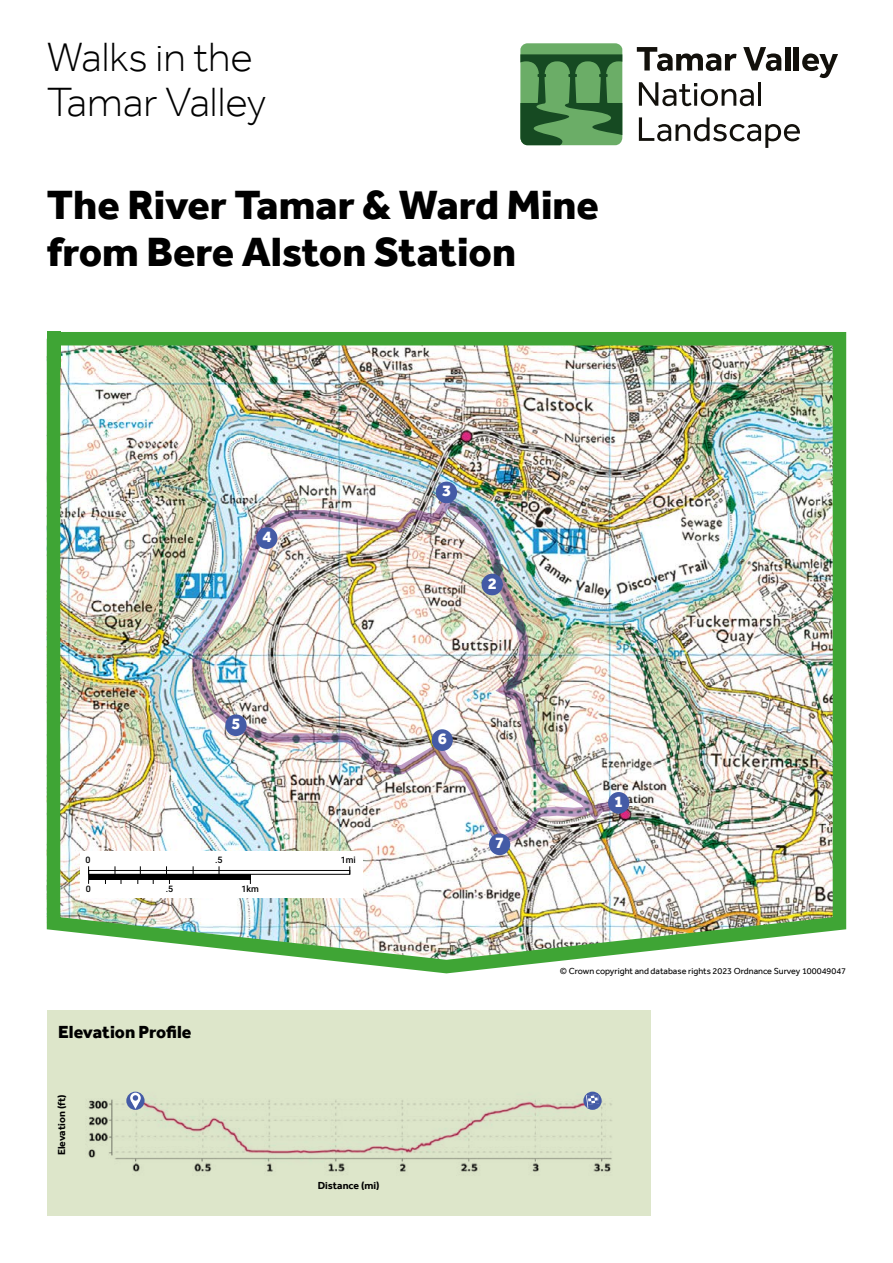
<style>
.page{position:relative;width:893px;height:1263px;background:#fff}
.page>*{position:absolute;margin:0;border:0;box-sizing:border-box;transform-origin:0 0}
.t1{font:800 42px/46.5px "Effra";color:#000}
.t2{font:300 42px/45px "Effra";color:#000}
.t3{font:800 18px "Effra";color:#000}
.t4{font:800 16.5px "Effra";color:#fff}
.t5{font:700 10.5px "Effra";color:#000}
.t6{font:9px "Effra";color:#000}
.t7{font:500 8.85px "Roboto";color:#000}
</style>
<div class="page">
<div style="left:47px;top:1011px;width:604px;height:205px;background:#dde6ca"></div>
<img style="left:88px;top:1091px;width:524px;height:81px">
<svg style="left:126px;top:1092px;width:19px;height:18px"></svg>
<div style="left:130px;top:1093px;width:11px;height:10px;background:#fff;border-radius:50%"></div>
<svg style="left:131px;top:1095px;width:9px;height:14px"></svg>
<svg style="left:583px;top:1091px;width:19px;height:19px"></svg>
<svg style="left:586px;top:1094px;width:13px;height:14px"></svg>
<img style="left:46px;top:331px;width:801px;height:643px">
<div style="left:47px;top:332px;width:13px;height:35px;background:#3fa535"></div>
<div style="left:80px;top:851px;width:282px;height:46px;background:#fff"></div>
<div style="left:88px;top:870px;width:262px;height:5px;border:1px solid #000"></div>
<div style="left:89px;top:875px;width:162px;height:5px;background:#000"></div>
<svg style="left:88px;top:866px;width:1px;height:18px"></svg>
<svg style="left:166px;top:866px;width:4px;height:18px"></svg>
<svg style="left:137px;top:866px;width:4px;height:18px"></svg>
<img style="left:188px;top:491px;width:437px;height:357px">
<div style="left:436px;top:482px;width:21px;height:21px;background:#445ba6;border-radius:50%"></div>
<div style="left:482px;top:574px;width:21px;height:21px;background:#445ba6;border-radius:50%"></div>
<div style="left:608px;top:792px;width:21px;height:22px;background:#445ba6;border-radius:50%"></div>
<div style="left:256px;top:527px;width:21px;height:22px;background:#445ba6;border-radius:50%"></div>
<div style="left:225px;top:714px;width:22px;height:22px;background:#445ba6;border-radius:50%"></div>
<div style="left:432px;top:729px;width:21px;height:22px;background:#445ba6;border-radius:50%"></div>
<div style="left:489px;top:833px;width:21px;height:22px;background:#445ba6;border-radius:50%"></div>
<svg style="left:637px;top:47px;width:99px;height:24px"></svg>
<svg style="left:743px;top:47px;width:38px;height:24px"></svg>
<div style="left:785px;top:47px;width:5px;height:24px;background:#12100b"></div>
<div style="left:794px;top:47px;width:5px;height:24px;background:#12100b"></div>
<svg style="left:802px;top:53px;width:36px;height:25px"></svg>
<svg style="left:639px;top:82px;width:115px;height:24px"></svg>
<hr style="left:758px;top:82px;width:3px;height:24px;background:#12100b">
<svg style="left:639px;top:117px;width:161px;height:31px"></svg>
<svg style="left:520px;top:43px;width:102px;height:102px;background:#4e8a4f"></svg>
<h1 class="t2" style="left:47px;top:34px;width:221px">Walks in the<br>Tamar Valley</h1>
<h1 class="t1" style="left:47px;top:182px;width:554px">The River Tamar &amp; Ward Mine from Bere Alston Station</h1>
<h3 class="t4" style="left:262px;top:527px;width:11px">4</h3>
<p class="t7" style="left:86px;top:854px;width:7px">0</p>
<p class="t7" style="left:86px;top:882px;width:7px">0</p>
<h3 class="t4" style="left:232px;top:714px;width:11px">5</h3>
<p class="t7" style="left:166px;top:882px;width:9px">.5</p>
<p class="t7" style="left:215px;top:854px;width:9px">.5</p>
<p class="t7" style="left:241px;top:882px;width:19px">1km</p>
<h2 class="t3" style="left:58px;top:1021px;width:135px">Elevation Profile</h2>
<p class="t5" style="left:55px;top:1155px;width:63px;rotate:-90deg">Elevation (ft)</p>
<p class="t7" style="left:341px;top:854px;width:17px">1mi</p>
<p class="t5" style="left:318px;top:1179px;width:63px">Distance (mi)</p>
<h3 class="t4" style="left:442px;top:481px;width:11px">3</h3>
<h3 class="t4" style="left:488px;top:573px;width:11px">2</h3>
<h3 class="t4" style="left:438px;top:729px;width:11px">6</h3>
<h3 class="t4" style="left:495px;top:833px;width:11px">7</h3>
<h3 class="t4" style="left:614px;top:791px;width:11px">1</h3>
<p class="t6" style="left:560px;top:966px;width:288px">© Crown copyright and database rights 2023 Ordnance Survey 100049047</p>
</div>
